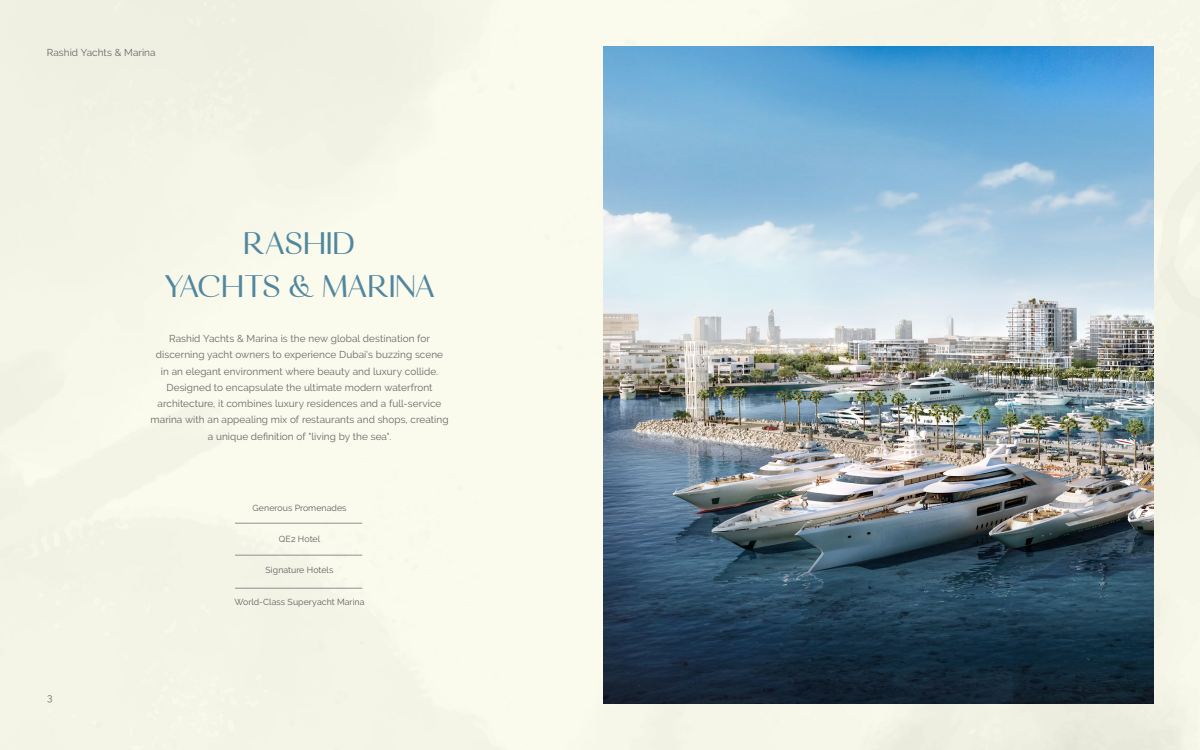
<style>
.page{position:relative;width:1200px;height:750px;background:#f5f5e8}
.page>*{position:absolute;margin:0;border:0;box-sizing:border-box;transform-origin:0 0}
.t1{font:600 34.38px/42.5px "Calma";letter-spacing:-.005em;color:#51879e;text-align:center}
.t2{font:10px/16.2px "Raleway";letter-spacing:.005em;color:#686868;text-align:center}
.t3{font:8.75px "Raleway";letter-spacing:.005em;color:#5f6062}
</style>
<div class="page">
<img style="left:604px;top:47px;width:549px;height:656px">
<hr style="left:235px;top:555px;width:127px;height:1px;background:#8f9091">
<hr style="left:235px;top:523px;width:127px;height:1px;background:#8f9091">
<hr style="left:235px;top:588px;width:127px;height:1px;background:#8f9091">
<p class="t2" style="left:47px;top:45px;width:110px">Rashid Yachts &amp; Marina</p>
<h1 class="t1" style="left:164px;top:224px;width:273px">RASHID<br>YACHTS &amp; MARINA</h1>
<p class="t2" style="left:151px;top:331px;width:299px">Rashid Yachts &amp; Marina is the new global destination for discerning yacht owners to experience Dubai s' buzzing scene<br>in an elegant environment where beauty and luxury collide.<br>Designed to encapsulate the ultimate modern waterfront architecture it, combines luxury residences and a full-service marina with an appealing mix of restaurants and shops, creating a unique definition of "living by the sea ."</p>
<p class="t2" style="left:47px;top:690px;width:7px">3</p>
<p class="t3" style="left:253px;top:503px;width:95px">Generous Promenades</p>
<p class="t3" style="left:279px;top:534px;width:43px">QE2 Hotel</p>
<p class="t3" style="left:266px;top:565px;width:69px">Signature Hotels</p>
<p class="t3" style="left:235px;top:596px;width:132px">World-Class Superyacht Marina</p>
</div>
